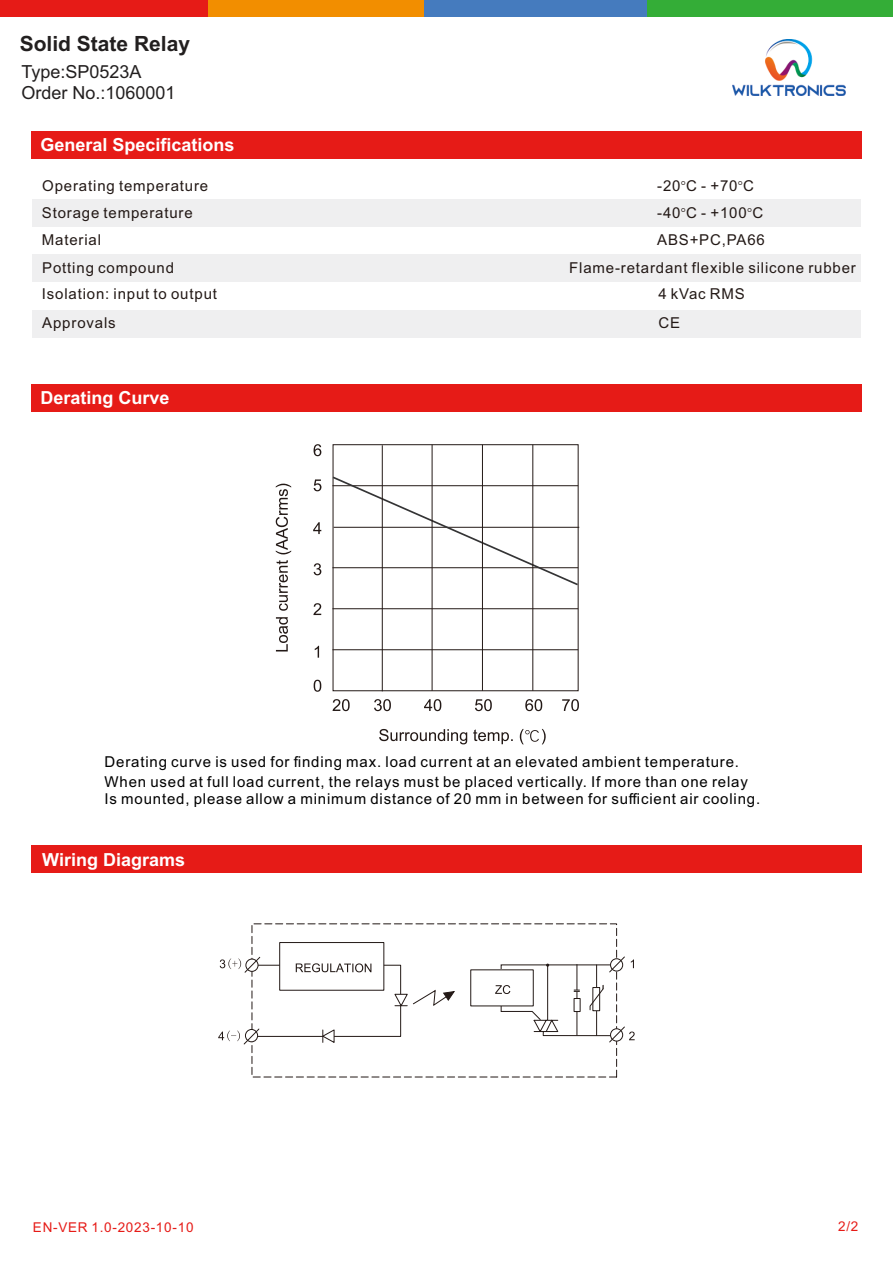
<style>
.page{position:relative;width:893px;height:1263px;background:#fff}
.page>*{position:absolute;margin:0;border:0;box-sizing:border-box;transform-origin:0 0}
.t1{font:700 21px "Arial";color:#221f1f}
.t2{font:700 18px "Arial";color:#fff}
.t3{font:18px/21.3px "Arial";color:#221f1f}
.t4{font:15px/16.8px "Arial";letter-spacing:.055em;color:#000}
.t5{font:15px "Arial";letter-spacing:.055em;color:#231916}
.t6{font:13.5px "Arial";letter-spacing:.055em;color:#e61b17}
.s1{font-family:"Dengxian"}
</style>
<div class="page">
<div style="left:32px;top:384px;width:830px;height:27px;background:#e61b17"></div>
<div style="left:0;top:0;width:344px;height:17px;background:#e61b17"></div>
<div style="left:208px;top:0;width:342px;height:17px;background:#f28e00"></div>
<div style="left:424px;top:0;width:297px;height:17px;background:#457bbe"></div>
<div style="left:648px;top:0;width:245px;height:17px;background:#34ad37"></div>
<div style="left:32px;top:846px;width:830px;height:27px;background:#e61b17"></div>
<div style="left:257px;top:965px;width:144px;height:72px;border:1px solid #231916"></div>
<div style="left:279px;top:942px;width:105px;height:48px;background:#fff;border:1px solid #231916"></div>
<svg style="left:322px;top:990px;width:133px;height:53px"></svg>
<svg style="left:220px;top:956px;width:41px;height:17px"></svg>
<svg style="left:218px;top:1028px;width:42px;height:17px"></svg>
<svg style="left:296px;top:963px;width:75px;height:9px"></svg>
<div style="left:32px;top:131px;width:830px;height:27px;background:#e61b17"></div>
<div style="left:33px;top:254px;width:828px;height:28px;background:#efeff0"></div>
<div style="left:33px;top:310px;width:828px;height:27px;background:#efeff0"></div>
<div style="left:33px;top:199px;width:828px;height:28px;background:#efeff0"></div>
<svg style="left:470px;top:956px;width:165px;height:87px"></svg>
<img style="left:732px;top:40px;width:114px;height:55px">
<div style="left:333px;top:444px;width:245px;height:247px;border:1px solid #231916"></div>
<hr style="left:332px;top:649px;width:246px;height:1px;background:#231916">
<hr style="left:332px;top:608px;width:246px;height:1px;background:#231916">
<svg style="left:332px;top:475px;width:248px;height:112px"></svg>
<hr style="left:482px;top:445px;width:1px;height:246px;background:#231916">
<hr style="left:532px;top:445px;width:1px;height:246px;background:#231916">
<hr style="left:432px;top:445px;width:1px;height:246px;background:#231916">
<hr style="left:382px;top:445px;width:1px;height:246px;background:#231916">
<svg style="left:314px;top:444px;width:7px;height:12px"></svg>
<svg style="left:314px;top:479px;width:7px;height:12px"></svg>
<svg style="left:313px;top:522px;width:8px;height:12px"></svg>
<svg style="left:314px;top:563px;width:7px;height:12px"></svg>
<svg style="left:313px;top:603px;width:8px;height:12px"></svg>
<svg style="left:315px;top:646px;width:4px;height:12px"></svg>
<svg style="left:314px;top:680px;width:7px;height:12px"></svg>
<svg style="left:333px;top:699px;width:246px;height:12px"></svg>
<svg style="left:276px;top:484px;width:15px;height:167px"></svg>
<svg style="left:379px;top:729px;width:167px;height:15px"></svg>
<h1 class="t1" style="left:20px;top:36px;width:172px">Solid State Relay</h1>
<p class="t3" style="left:21px;top:62px;width:156px">Type:SP0523A<br>Order No.:1060001</p>
<p class="t2" style="left:40px;top:138px;width:196px">General Specifications</p>
<p class="t5" style="left:42px;top:180px;width:167px">Operating temperature</p>
<p class="t5" style="left:657px;top:180px;width:98px">-20<span class="s1">°</span>C - +70<span class="s1">°</span>C</p>
<p class="t5" style="left:42px;top:207px;width:152px">Storage temperature</p>
<p class="t5" style="left:657px;top:207px;width:108px">-40<span class="s1">°</span>C - +100<span class="s1">°</span>C</p>
<p class="t5" style="left:42px;top:234px;width:61px">Material</p>
<p class="t5" style="left:657px;top:234px;width:109px">ABS+PC,PA66</p>
<p class="t5" style="left:42px;top:262px;width:133px">Potting compound</p>
<p class="t5" style="left:569px;top:262px;width:288px">Flame-retardant flexible silicone rubber</p>
<p class="t5" style="left:42px;top:288px;width:177px">Isolation: input to output</p>
<p class="t5" style="left:658px;top:288px;width:88px">4 kVac RMS</p>
<p class="t5" style="left:42px;top:317px;width:75px">Approvals</p>
<p class="t5" style="left:658px;top:317px;width:23px">CE</p>
<p class="t2" style="left:41px;top:391px;width:131px">Derating Curve</p>
<p class="t4" style="left:105px;top:754px;width:636px">Derating curve is used for finding max. load current at an elevated ambient temperature.</p>
<p class="t4" style="left:105px;top:774px;width:657px">When used at full load current, the relays must be placed vertically. If more than one relay<br>Is mounted, please allow a minimum distance of 20 mm in between for sufficient air cooling.</p>
<p class="t2" style="left:42px;top:853px;width:144px">Wiring Diagrams</p>
<p class="t6" style="left:33px;top:1222px;width:162px">EN-VER 1.0-2023-10-10</p>
<p class="t6" style="left:838px;top:1221px;width:22px">2/2</p>
</div>
